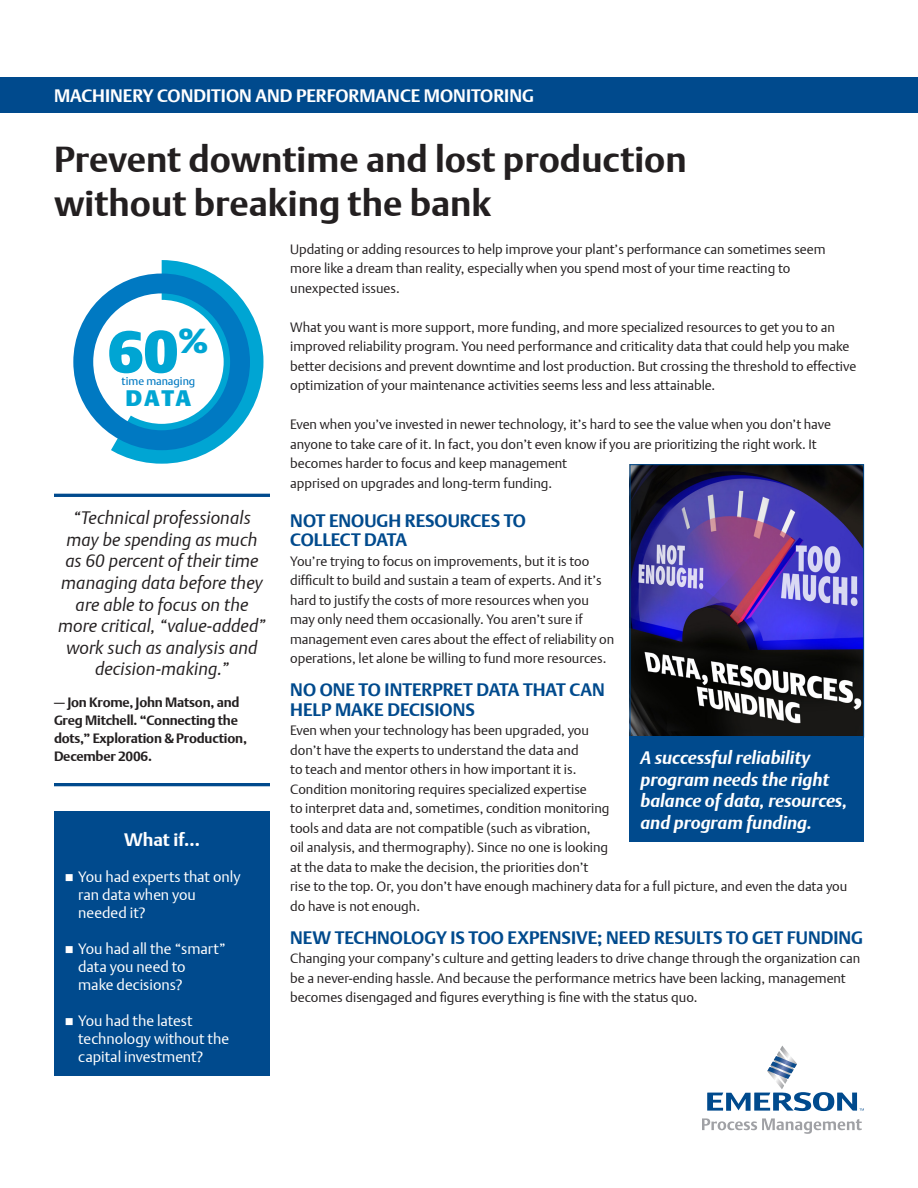
<style>
.page{position:relative;width:918px;height:1188px;background:#fff}
.page>*{position:absolute;margin:0;border:0;box-sizing:border-box;transform-origin:0 0}
.t1{font:800 58.95px "DTL Argo T";color:#00a5d3}
.t2{font:700 36px "DTL Argo T";color:#231f20}
.t3{font:800 22.35px "DTL Argo T";color:#00a5d3}
.t4{font:italic 18px/21.6px "DTL Argo T Light";letter-spacing:.005em;color:#231f20;text-align:center}
.Paragraph_Heading{font:700 18px/19.5px "DTL Argo T";color:#004a8d}
.t5{font:italic 700 18px/21.6px "DTL Argo T";color:#fff}
.t6{font:700 18px "DTL Argo T";color:#fff}
.t7{font:15px/18px "DTL Argo T Light";color:#fff}
.Body_Text{font:13.5px/19.5px "DTL Argo T Light";color:#231f20}
.Paragraph_Heading-2{font:13.5px/19.5px "DTL Argo T Light";color:#231f20}
.t8{font:700 13.5px/18px "DTL Argo T";letter-spacing:-.015em;color:#231f20}
.t9{font:11.1px "DTL Argo T";color:#0079c2}
</style>
<div class="page">
<svg style="left:707px;top:1045px;width:157px;height:66px"></svg>
<svg style="left:702px;top:1118px;width:160px;height:16px"></svg>
<div style="left:0;top:77px;width:918px;height:36px;background:#004a8d"></div>
<hr style="left:54px;top:494px;width:216px;height:3px;background:#004a8d">
<hr style="left:54px;top:783px;width:216px;height:3px;background:#004a8d">
<div style="left:54px;top:811px;width:216px;height:265px;background:#004a8d"></div>
<img style="left:632px;top:466px;width:230px;height:270px">
<div style="left:630px;top:464px;width:234px;height:274px;border:1px solid #004a8d"></div>
<div style="left:630px;top:736px;width:234px;height:106px;background:#004a8d"></div>
<div style="left:60px;top:260px;width:203px;height:204px;border:40px solid #00a5d3;border-radius:50%"></div>
<svg style="left:60px;top:260px;width:102px;height:204px"></svg>
<div style="left:73px;top:274px;width:177px;height:176px;border:20px solid #0079c2;border-radius:50%"></div>
<p class="t6" style="left:54px;top:85px;width:481px">MACHINERY CONDITION AND PERFORMANCE MONITORING</p>
<p class="t2" style="left:54px;top:138px;width:634px">Prevent downtime and lost production</p>
<p class="t2" style="left:54px;top:182px;width:439px">without breaking the bank</p>
<p class="Paragraph_Heading-2" style="left:290px;top:239px;width:537px">Updating or adding resources to help improve your plant’s performance can sometimes seem more like a dream than reality, especially when you spend most of your time reacting to unexpected issues.</p>
<p class="Paragraph_Heading-2" style="left:290px;top:317px;width:568px">What you want is more support, more funding, and more specialized resources to get you to an improved reliability program. You need performance and criticality data that could help you make better decisions and prevent downtime and lost production. But crossing the threshold to effective optimization of your maintenance activities seems less and less attainable.</p>
<p class="Paragraph_Heading-2" style="left:290px;top:415px;width:542px">Even when you’ve invested in newer technology, it’s hard to see the value when you don’t have anyone to take care of it. In fact, you don’t even know if you are prioritizing the right work. It becomes harder to focus and keep management<br>apprised on upgrades and long-term funding.</p>
<p class="Paragraph_Heading" style="left:290px;top:510px;width:237px">NOT ENOUGH RESOURCES TO<br>COLLECT DATA</p>
<p class="Body_Text" style="left:290px;top:551px;width:326px">You’re trying to focus on improvements, but it is too difficult to build and sustain a team of experts. And it’s hard to justify the costs of more resources when you may only need them occasionally. You aren’t sure if management even cares about the effect of reliability on operations, let alone be willing to fund more resources.</p>
<p class="Paragraph_Heading" style="left:290px;top:680px;width:316px">NO ONE TO INTERPRET DATA THAT CAN<br>HELP MAKE DECISIONS</p>
<p class="Body_Text" style="left:290px;top:721px;width:559px">Even when your technology has been upgraded, you<br>don’t have the experts to understand the data and<br>to teach and mentor others in how important it is.<br>Condition monitoring requires specialized expertise<br>to interpret data and, sometimes, condition monitoring<br>tools and data are not compatible (such as vibration,<br>oil analysis, and thermography). Since no one is looking<br>at the data to make the decision, the priorities don’t<br>rise to the top. Or, you don’t have enough machinery data for a full picture, and even the data you do have is not enough.</p>
<p class="Paragraph_Heading" style="left:290px;top:927px;width:574px">NEW TECHNOLOGY IS TOO EXPENSIVE; NEED RESULTS TO GET FUNDING</p>
<p class="Body_Text" style="left:290px;top:949px;width:572px">Changing your company’s culture and getting leaders to drive change through the organization can be a never-ending hassle. And because the performance metrics have been lacking, management becomes disengaged and figures everything is fine with the status quo.</p>
<p class="t1" style="left:108px;top:311px;width:102px">60<sup>%</sup></p>
<p class="t9" style="left:122px;top:374px;width:75px">time managing</p>
<p class="t3" style="left:125px;top:382px;width:68px">DATA</p>
<p class="t4" style="left:58px;top:507px;width:209px">“Technical professionals may be spending as much as 60 percent of their time managing data before they are able to focus on the more critical, “value-added” work such as analysis and decision-making.”</p>
<p class="t8" style="left:54px;top:693px;width:194px">— Jon Krome, John Matson, and<br>Greg Mitchell. “Connecting the dots,” Exploration &amp; Production,<br>December 2006.</p>
<p class="t5" style="left:640px;top:747px;width:208px">A successful reliability program needs the right balance of data, resources, and program funding.</p>
<p class="t6" style="left:124px;top:829px;width:77px">What if...</p>
<p class="t7" style="left:78px;top:868px;width:164px">You had experts that only ran data when you needed it?</p>
<p class="t7" style="left:78px;top:940px;width:149px">You had all the “smart” data you need to<br>make decisions?</p>
<p class="t7" style="left:78px;top:1012px;width:152px">You had the latest technology without the capital investment?</p>
</div>
